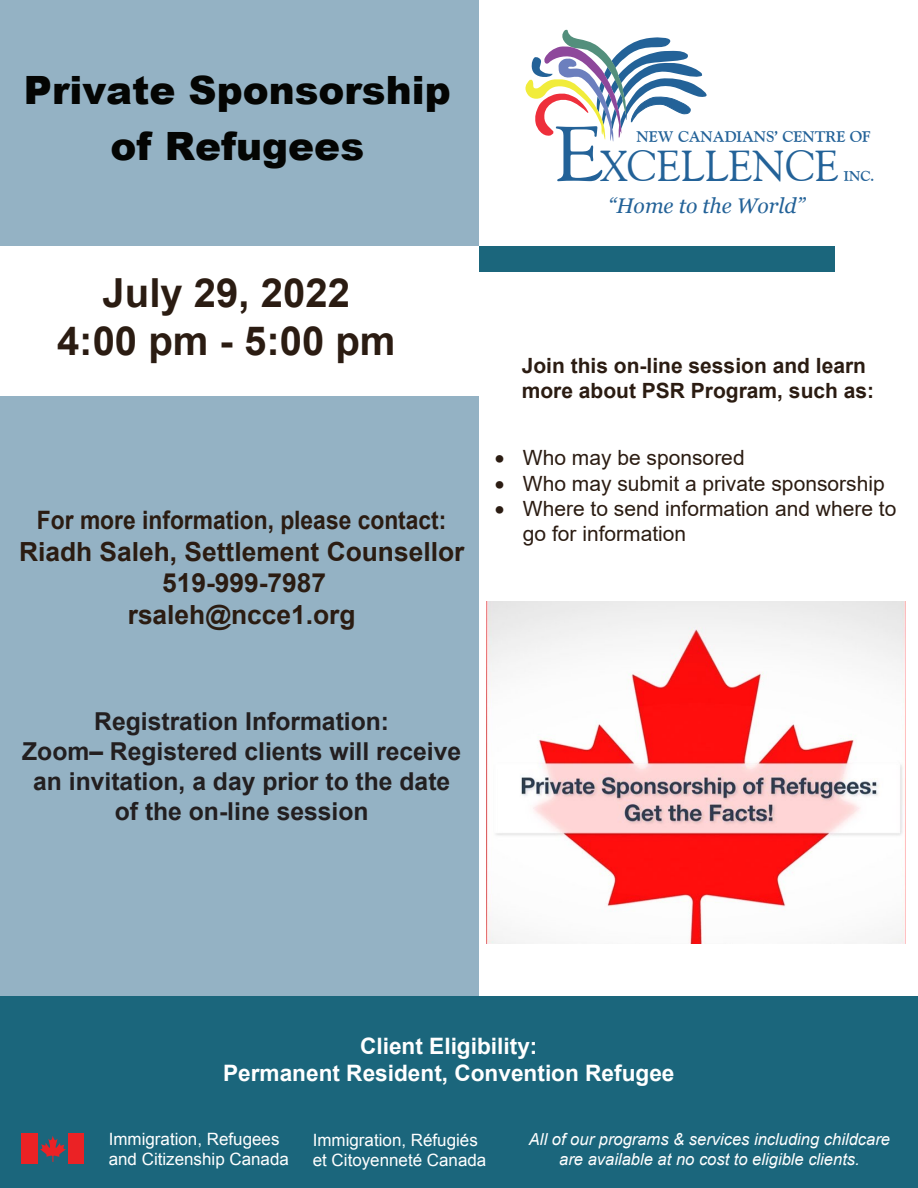
<style>
.page{position:relative;width:918px;height:1188px;background:#fff}
.page>*{position:absolute;margin:0;border:0;box-sizing:border-box;transform-origin:0 0}
.t1{font:43.2px "Goudy Old Style BT";color:#236298}
.t2{font:700 40.05px/48.2px "Arial";color:#2b1c12;text-align:center}
.t3{font:900 39px/55.8px "Arial";color:#040503;text-align:center}
.t4{font:700 26.4px/31.7px "Arial";color:#2b1c12;text-align:center}
.t5{font:700 25.35px "Arial";color:#2b1c12;scale:.9 1}
.t6{font:700 24.75px/29.8px "Arial";color:#231f20;text-align:center}
.t7{font:700 22.65px/27.2px "Arial";color:#fff;text-align:center}
.t8{font:italic 21.15px "Georgia";color:#236298}
.t9{font:21px/25.2px "Arial";color:#2b1c12}
.t10{font:700 21px/25.2px "Arial";color:#2b1c12}
.t11{font:16.95px/20.4px "Arial";color:#fff}
.t12{font:italic 16.5px/19.8px "Arial";color:#fff;text-align:center}
.t13{font:700 15.45px "Goudy Old Style BT";color:#236298}
.t14{font:700 14.25px "Goudy Old Style BT";color:#236298}
.s1{font-size:77.85px}
</style>
<div class="page">
<div style="left:1px;top:0;width:478px;height:1188px;background:#94b2c4"></div>
<div style="left:0;top:996px;width:918px;height:192px;background:#1b667c"></div>
<div style="left:0;top:246px;width:479px;height:150px;background:#fff"></div>
<div style="left:479px;top:246px;width:356px;height:25px;background:#1b667c"></div>
<svg style="left:40px;top:1136px;width:26px;height:26px"></svg>
<div style="left:22px;top:1133px;width:16px;height:31px;background:#eb2225"></div>
<div style="left:68px;top:1133px;width:16px;height:31px;background:#eb2225"></div>
<svg style="left:525px;top:30px;width:182px;height:111px"></svg>
<img style="left:486px;top:602px;width:420px;height:341px">
<h3 class="t3" style="left:24px;top:61px;width:428px">Private Sponsorship of Refugees</h3>
<h2 class="t2" style="left:57px;top:269px;width:340px">July 29, 2022<br>4:00 pm - 5:00 pm</h2>
<p class="t5" style="left:37px;top:503px;width:457px">For more information, please contact:</p>
<p class="t4" style="left:19px;top:536px;width:447px">Riadh Saleh, Settlement Counsellor<br>519-999-7987<br>rsaleh@ncce1.org</p>
<h1 class="t1" style="left:554px;top:139px;width:287px"><span class="s1">E</span>XCELLENCE</h1>
<p class="t13" style="left:637px;top:127px;width:236px">NEW CANADIANS’ CENTRE OF</p>
<p class="t14" style="left:844px;top:167px;width:32px">INC.</p>
<p class="t8" style="left:608px;top:190px;width:198px">“Home to the World”</p>
<p class="t10" style="left:522px;top:353px;width:354px">Join this on-line session and learn more about PSR Program, such as:</p>
<p class="t9" style="left:495px;top:445px;width:251px">• Who may be sponsored</p>
<p class="t9" style="left:495px;top:470px;width:391px">• Who may submit a private sponsorship</p>
<p class="t9" style="left:523px;top:496px;width:375px;text-indent:-28px">• Where to send information and where to go for information</p>
<p class="t6" style="left:22px;top:707px;width:441px">Registration Information:<br>Zoom– Registered clients will receive an invitation, a day prior to the date of the on-line session</p>
<p class="t7" style="left:223px;top:1033px;width:453px">Client Eligibility:<br>Permanent Resident, Convention Refugee</p>
<p class="t11" style="left:109px;top:1129px;width:182px">Immigration, Refugees and Citizenship Canada</p>
<p class="t11" style="left:313px;top:1130px;width:175px">Immigration, Réfugiés et Citoyenneté Canada</p>
<p class="t12" style="left:529px;top:1130px;width:363px">All of our programs &amp; services including childcare are available at no cost to eligible clients.</p>
</div>
